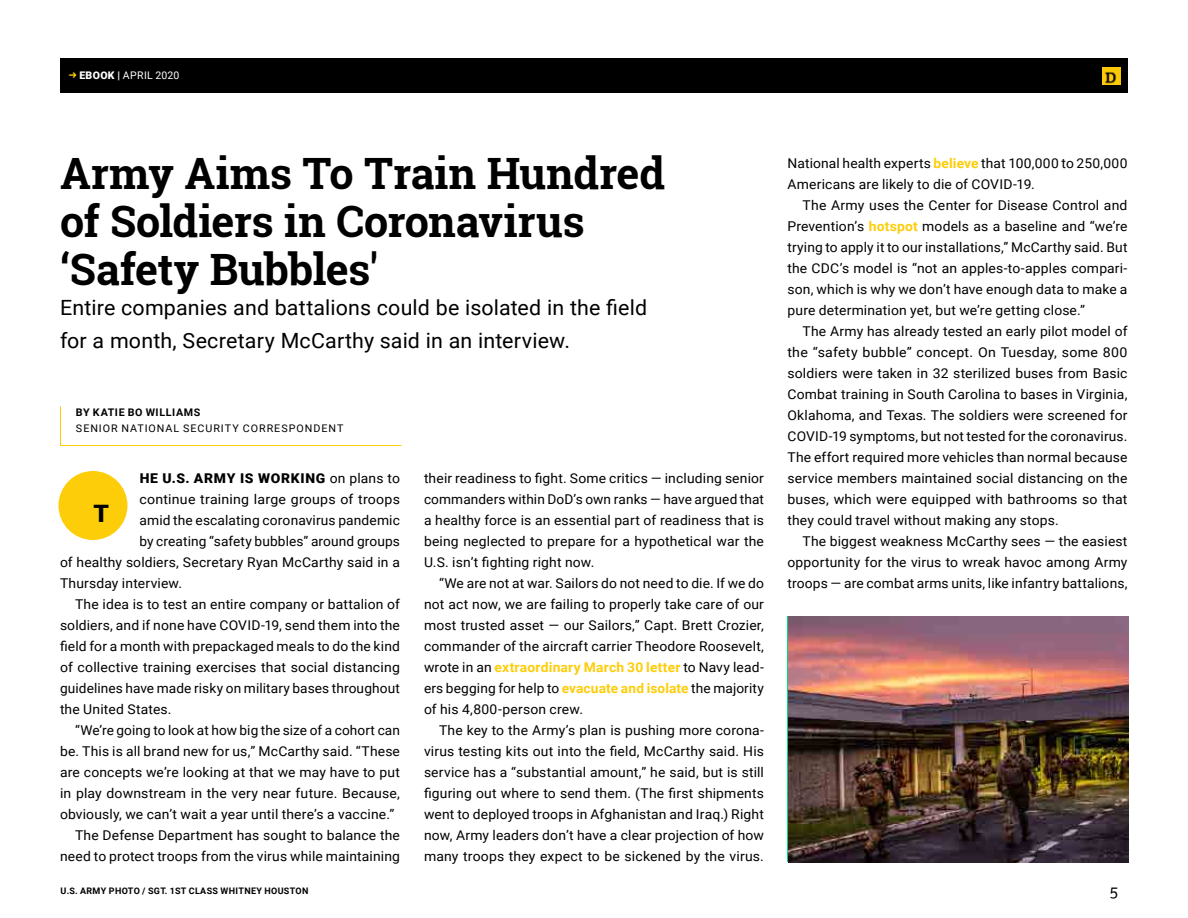
<style>
.page{position:relative;width:1188px;height:918px;background:#fff}
.page>*{position:absolute;margin:0;border:0;box-sizing:border-box;transform-origin:0 0}
.t1{font:700 43.2px/48px "Roboto Slab";letter-spacing:-.01em;color:#000}
.t2{font:900 24px "Roboto";color:#000}
.t3{font:21px/33px "Roboto";letter-spacing:.005em;color:#000}
.t4{font:700 15px "Roboto";letter-spacing:.035em;color:#fff}
.t5{font:15px "Roboto";color:#000}
.t6{font:13.5px/21px "Roboto";letter-spacing:.01em;color:#000;text-align:justify}
.t7{font:13.5px/21px "Roboto";letter-spacing:.01em;color:#000;text-align:justify;scale:1.04 1}
.t8{font:13.5px "Roboto";letter-spacing:.01em;color:#000;scale:1.05 1}
.t9{font:900 13.5px "Roboto";letter-spacing:.055em;color:#000}
.t10{font:10.5px "Roboto";letter-spacing:.09em;color:#000}
.t11{font:700 10.5px "Roboto";letter-spacing:.055em;color:#000}
.t12{font:10.5px "Roboto";letter-spacing:.035em;color:#fff}
.t13{font:700 9px "Roboto";letter-spacing:.035em;color:#000}
.s1{font-weight:900}
.s2{font-weight:400}
.s3{font-weight:700;color:#fecd0a}
</style>
<div class="page">
<div style="left:60px;top:58px;width:1068px;height:35px;background:#000"></div>
<img style="left:1102px;top:68px;width:19px;height:17px">
<img style="left:788px;top:616px;width:340px;height:246px">
<div style="left:58px;top:471px;width:70px;height:69px;background:#fecd0a;border-radius:50%"></div>
<svg style="left:60px;top:406px;width:342px;height:40px"></svg>
<p class="t4" style="left:99px;top:66px;width:139px">SECURITY REPORT</p>
<p class="t12" style="left:79px;top:68px;width:101px"><span class="s1">EBOOK |</span> APRIL 2020</p>
<h1 class="t1" style="left:60px;top:149px;width:606px">Army Aims To Train Hundred of Soldiers in Coronavirus ‘Safety Bubbles'</h1>
<h3 class="t3" style="left:60px;top:290px;width:589px">Entire companies and battalions could be isolated in the field for a month, Secretary McCarthy said in an interview.</h3>
<p class="t11" style="left:76px;top:405px;width:126px">BY KATIE BO WILLIAMS</p>
<p class="t10" style="left:76px;top:421px;width:269px">SENIOR NATIONAL SECURITY CORRESPONDENT</p>
<p class="t9" style="left:140px;top:469px;width:262px">HE U.S. ARMY IS WORKING <span class="s2">on plans to</span></p>
<p class="t8" style="left:140px;top:490px;width:250px">continue training large groups of troops</p>
<p class="t6" style="left:140px;top:509px;width:262px">amid the escalating coronavirus pandemic</p>
<p class="t6" style="left:140px;top:530px;width:262px">by creating “safety bubbles” around groups</p>
<p class="t6" style="left:60px;top:551px;width:341px">of healthy soldiers, Secretary Ryan McCarthy said in a</p>
<p class="t6" style="left:60px;top:572px;width:124px">Thursday interview.</p>
<p class="t6" style="left:75px;top:593px;width:327px">The idea is to test an entire company or battalion of</p>
<p class="t6" style="left:60px;top:614px;width:341px">soldiers, and if none have COVID-19, send them into the</p>
<p class="t6" style="left:60px;top:635px;width:342px">field for a month with prepackaged meals to do the kind</p>
<p class="t7" style="left:60px;top:656px;width:328px">of collective training exercises that social distancing</p>
<p class="t6" style="left:60px;top:677px;width:342px">guidelines have made risky on military bases throughout</p>
<p class="t6" style="left:60px;top:698px;width:113px">the United States.</p>
<p class="t6" style="left:75px;top:719px;width:327px">“We’re going to look at how big the size of a cohort can</p>
<p class="t6" style="left:60px;top:740px;width:341px">be. This is all brand new for us,” McCarthy said. “These</p>
<p class="t6" style="left:60px;top:761px;width:342px">are concepts we’re looking at that we may have to put</p>
<p class="t7" style="left:60px;top:782px;width:328px">in play downstream in the very near future. Because,</p>
<p class="t6" style="left:60px;top:803px;width:336px">obviously, we can’t wait a year until there’s a vaccine.”</p>
<p class="t6" style="left:75px;top:824px;width:327px">The Defense Department has sought to balance the</p>
<p class="t6" style="left:60px;top:845px;width:342px">need to protect troops from the virus while maintaining</p>
<h2 class="t2" style="left:93px;top:497px;width:17px">T</h2>
<p class="t13" style="left:61px;top:884px;width:249px">U.S. ARMY PHOTO / SGT. 1ST CLASS WHITNEY HOUSTON</p>
<p class="t6" style="left:424px;top:467px;width:342px">their readiness to fight. Some critics — including senior commanders within DoD’s own ranks — have argued that a healthy force is an essential part of readiness that is being neglected to prepare for a hypothetical war the U.S. isn’t fighting right now.</p>
<p class="t6" style="left:424px;top:572px;width:342px;text-indent:15px">“We are not at war. Sailors do not need to die. If we do not act now, we are failing to properly take care of our most trusted asset — our Sailors,” Capt. Brett Crozier, commander of the aircraft carrier Theodore Roosevelt, wrote in an <span class="s3">extraordinary March 30 letter</span> to Navy lead&shy;ers begging for help to <span class="s3">evacuate and isolate</span> the majority of his 4,800-person crew.</p>
<p class="t6" style="left:424px;top:719px;width:342px;text-indent:15px">The key to the Army’s plan is pushing more corona&shy;virus testing kits out into the field, McCarthy said. His service has a “substantial amount,” he said, but is still figuring out where to send them. (The first shipments went to deployed troops in Afghanistan and Iraq.) Right now, Army leaders don’t have a clear projection of how many troops they expect to be sickened by the virus.</p>
<p class="t6" style="left:788px;top:152px;width:342px">National health experts <span class="s3">believe</span> that 100,000 to 250,000<br>Americans are likely to die of COVID-19.</p>
<p class="t7" style="left:788px;top:194px;width:328px;text-indent:15px">The Army uses the Center for Disease Control and Prevention’s <span class="s3">hotspot</span> models as a baseline and “we’re trying to apply it to our installations,” McCarthy said. But the CDC’s model is “not an apples-to-apples compari&shy;son, which is why we don’t have enough data to make a pure determination yet, but we’re getting close.”</p>
<p class="t6" style="left:788px;top:320px;width:342px;text-indent:15px">The Army has already tested an early pilot model of the “safety bubble” concept. On Tuesday, some 800 soldiers were taken in 32 sterilized buses from Basic Combat training in South Carolina to bases in Virginia, Oklahoma, and Texas. The soldiers were screened for COVID-19 symptoms, but not tested for the coronavirus.<br>The effort required more vehicles than normal because service members maintained social distancing on the buses, which were equipped with bathrooms so that they could travel without making any stops.</p>
<p class="t6" style="left:788px;top:530px;width:342px;text-indent:15px">The biggest weakness McCarthy sees — the easiest opportunity for the virus to wreak havoc among Army troops — are combat arms units, like infantry battalions,</p>
<p class="t5" style="left:1110px;top:880px;width:10px">5</p>
</div>
